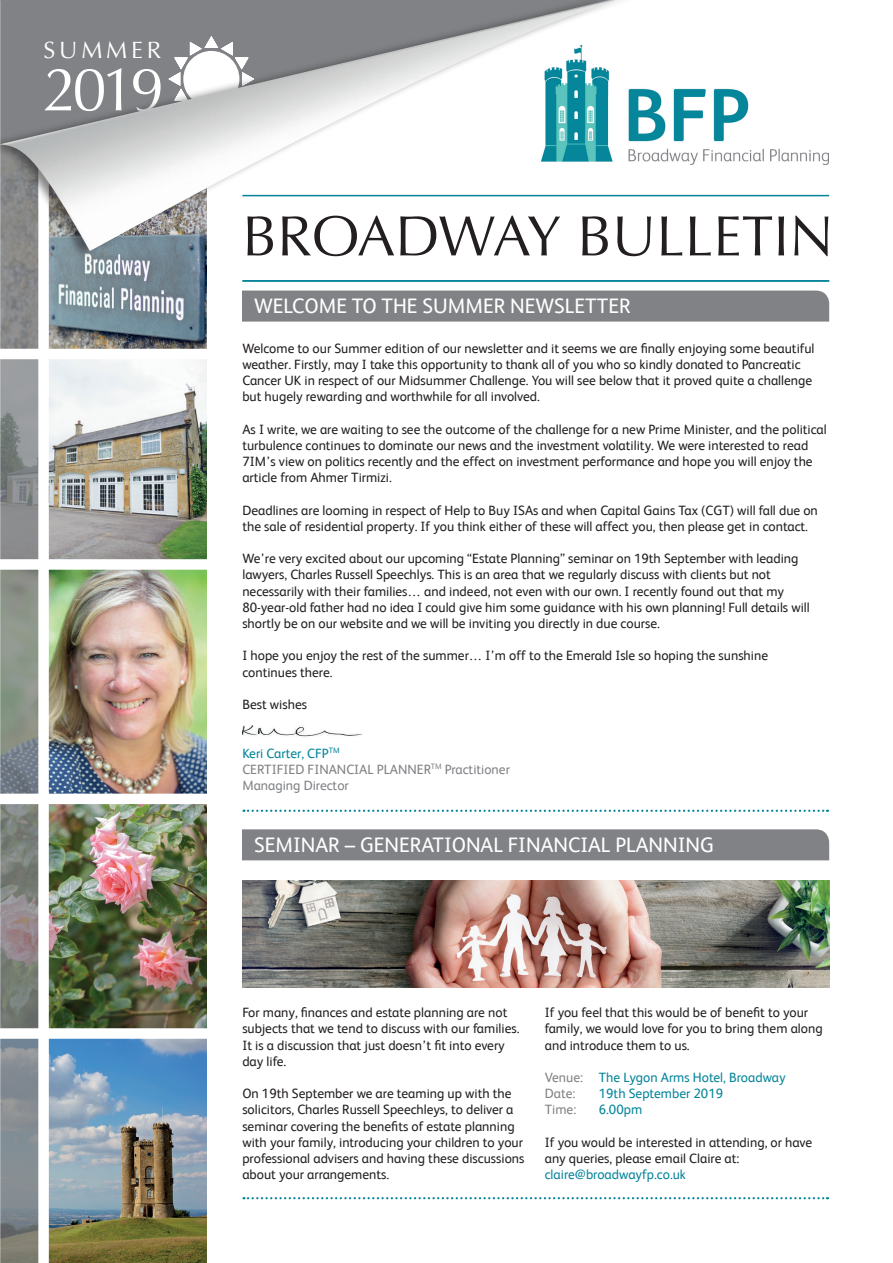
<style>
.page{position:relative;width:893px;height:1263px;background:#fff}
.page>*{position:absolute;margin:0;border:0;box-sizing:border-box;transform-origin:0 0}
.t1{font:61.5px "Optima";color:#fff}
.t2{font:57px "Optima";color:#231f20}
.t3{font:23.7px "Optima";letter-spacing:.16em;color:#fff}
.t4{font:21px "FS Albert";color:#fff}
.t5{font:13.5px/16.2px "FS Albert";color:#231f20}
.t6{font:13.5px/16.2px "FS Albert";color:#05859a}
.t7{font:13.5px/16.2px "FS Albert";color:#808285}
.s1{color:#05859a}
.s2{color:#808285}
</style>
<div class="page">
<svg style="left:206px;top:194px;width:624px;height:121px"></svg>
<img style="left:641px;top:88px;width:187px;height:77px">
<hr style="left:242px;top:195px;width:587px;height:1px;background:#05859a">
<hr style="left:242px;top:280px;width:587px;height:2px;background:#05859a">
<div style="left:242px;top:291px;width:587px;height:31px;background:#808285"></div>
<img style="left:49px;top:804px;width:157px;height:224px">
<img style="left:49px;top:570px;width:157px;height:224px">
<img style="left:49px;top:359px;width:157px;height:200px">
<img style="left:49px;top:260px;width:157px;height:89px">
<div style="left:218px;top:284px;width:24px;height:51px;background:#fff"></div>
<img style="left:49px;top:1039px;width:157px;height:224px">
<svg style="left:0;top:260px;width:38px;height:1003px;background:#858a89"></svg>
<div style="left:0;top:559px;width:215px;height:11px;background:#fff"></div>
<div style="left:0;top:794px;width:219px;height:10px;background:#fff"></div>
<div style="left:0;top:1028px;width:215px;height:11px;background:#fff"></div>
<div style="left:0;top:349px;width:233px;height:10px;background:#fff"></div>
<img style="left:242px;top:725px;width:121px;height:13px">
<svg style="left:243px;top:810px;width:585px;height:2px"></svg>
<div style="left:242px;top:829px;width:587px;height:31px;background:#808285"></div>
<svg style="left:243px;top:1197px;width:585px;height:2px"></svg>
<div style="left:0;top:0;width:641px;height:260px;background:#231f20;opacity:.54"></div>
<img style="left:0;top:0;width:616px;height:251px">
<img style="left:242px;top:880px;width:587px;height:108px">
<h3 class="t3" style="left:44px;top:37px;width:119px">SUMMER</h3>
<h1 class="t1" style="left:44px;top:54px;width:122px">2019</h1>
<h2 class="t2" style="left:242px;top:203px;width:593px">BROADWAY BULLETIN</h2>
<h3 class="t4" style="left:254px;top:294px;width:378px">WELCOME TO THE SUMMER NEWSLETTER</h3>
<p class="t5" style="left:242px;top:340px;width:574px">Welcome to our Summer edition of our newsletter and it seems we are finally enjoying some beautiful weather. Firstly, may I take this opportunity to thank all of you who so kindly donated to Pancreatic Cancer UK in respect of our Midsummer Challenge. You will see below that it proved quite a challenge but hugely rewarding and worthwhile for all involved.</p>
<p class="t5" style="left:242px;top:421px;width:586px">As I write, we are waiting to see the outcome of the challenge for a new Prime Minister, and the political turbulence continues to dominate our news and the investment volatility. We were interested to read 7IM’s view on politics recently and the effect on investment performance and hope you will enjoy the article from Ahmer Tirmizi.</p>
<p class="t5" style="left:242px;top:502px;width:577px">Deadlines are looming in respect of Help to Buy ISAs and when Capital Gains Tax (CGT) will fall due on the sale of residential property. If you think either of these will affect you, then please get in contact.</p>
<p class="t5" style="left:242px;top:550px;width:569px">We’re very excited about our upcoming “Estate Planning” seminar on 19th September with leading lawyers, Charles Russell Speechlys. This is an area that we regularly discuss with clients but not necessarily with their families… and indeed, not even with our own. I recently found out that my 80-year-old father had no idea I could give him some guidance with his own planning! Full details will shortly be on our website and we will be inviting you directly in due course.</p>
<p class="t5" style="left:242px;top:648px;width:527px">I hope you enjoy the rest of the summer… I’m off to the Emerald Isle so hoping the sunshine continues there.</p>
<p class="t5" style="left:242px;top:696px;width:66px">Best wishes</p>
<p class="t7" style="left:242px;top:745px;width:269px"><span class="s1">Keri Carter, CFP</span><sup>TM<br></sup>CERTIFIED FINANCIAL PLANNER<sup>TM</sup> Practitioner<br>Managing Director</p>
<h3 class="t4" style="left:254px;top:833px;width:461px">SEMINAR – GENERATIONAL FINANCIAL PLANNING</h3>
<p class="t5" style="left:242px;top:1004px;width:279px">For many, finances and estate planning are not subjects that we tend to discuss with our families.<br>It is a discussion that just doesn’t fit into every day life.</p>
<p class="t5" style="left:242px;top:1085px;width:284px">On 19th September we are teaming up with the solicitors, Charles Russell Speechleys, to deliver a seminar covering the benefits of estate planning with your family, introducing your children to your professional advisers and having these discussions about your arrangements.</p>
<p class="t5" style="left:545px;top:1004px;width:279px">If you feel that this would be of benefit to your family, we would love for you to bring them along and introduce them to us.</p>
<p class="t6" style="left:545px;top:1069px;width:242px"><span class="s2">Venue:</span> The Lygon Arms Hotel, Broadway<br><span class="s2">Date:</span></p>
<p class="t6" style="left:599px;top:1085px;width:126px">19th September 2019</p>
<p class="t7" style="left:545px;top:1101px;width:33px">Time:</p>
<p class="t6" style="left:599px;top:1101px;width:45px">6.00pm</p>
<p class="t5" style="left:545px;top:1134px;width:269px">If you would be interested in attending, or have any queries, please email Claire at:</p>
<p class="t6" style="left:545px;top:1166px;width:143px">claire@broadwayfp.co.uk</p>
</div>
